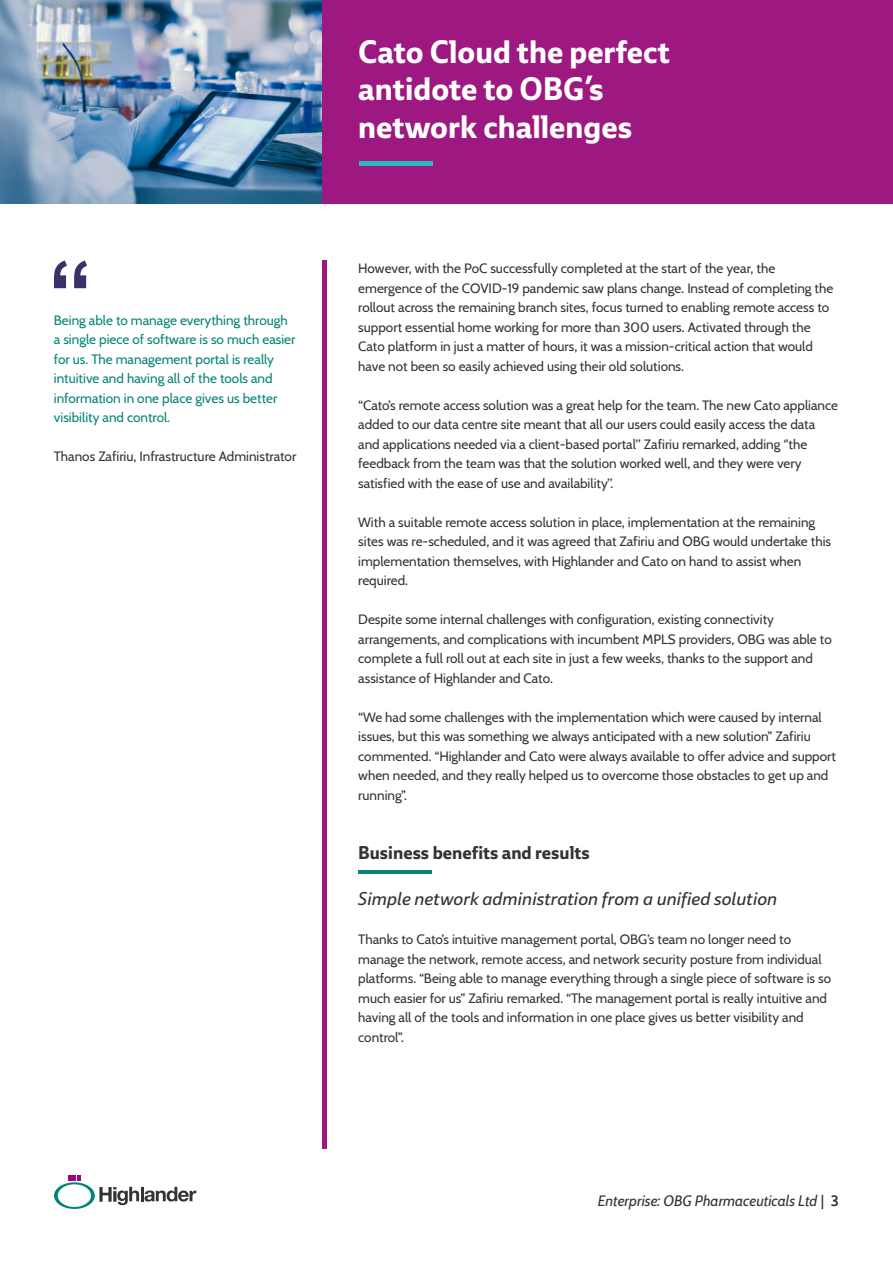
<style>
.page{position:relative;width:893px;height:1263px;background:#fff}
.page>*{position:absolute;margin:0;border:0;box-sizing:border-box;transform-origin:0 0}
.t1{font:700 31.5px/37.8px "Ebony";color:#fff}
.t2{font:italic 18px "Ebony";color:#333}
.t3{font:700 18px "Ebony";color:#333}
.t4{font:italic 15px "Cabin";color:#333}
.t5{font:13.5px/19.5px "Cabin";color:#333}
.t6{font:13.5px/19.5px "Cabin";color:#048474}
.s1{font-style:normal}
.s2{font-weight:700;font-style:normal}
</style>
<div class="page">
<div style="left:322px;top:260px;width:5px;height:889px;background:#9d1981"></div>
<hr style="left:358px;top:871px;width:74px;height:3px;background:#048474">
<div style="left:322px;top:0;width:571px;height:203px;background:#9d1981"></div>
<svg style="left:54px;top:1175px;width:142px;height:34px"></svg>
<svg style="left:54px;top:260px;width:33px;height:28px"></svg>
<div style="left:359px;top:161px;width:74px;height:5px;background:#2eb7bb"></div>
<img style="left:0;top:0;width:322px;height:203px">
<p class="t6" style="left:54px;top:309px;width:243px">Being able to manage everything through a single piece of software is so much easier for us. The management portal is really intuitive and having all of the tools and information in one place gives us better visibility and control.</p>
<p class="t5" style="left:54px;top:446px;width:244px">Thanos Zafiriu, Infrastructure Administrator</p>
<h1 class="t1" style="left:358px;top:32px;width:313px">Cato Cloud the perfect antidote to OBG’s network challenges</h1>
<p class="t5" style="left:358px;top:258px;width:477px">However, with the PoC successfully completed at the start of the year, the emergence of the COVID-19 pandemic saw plans change. Instead of completing the rollout across the remaining branch sites, focus turned to enabling remote access to support essential home working for more than 300 users. Activated through the Cato platform in just a matter of hours, it was a mission-critical action that would have not been so easily achieved using their old solutions.</p>
<p class="t5" style="left:358px;top:395px;width:481px">“Cato’s remote access solution was a great help for the team. The new Cato appliance added to our data centre site meant that all our users could easily access the data and applications needed via a client-based portal’’ Zafiriu remarked, adding ‘’the feedback from the team was that the solution worked well, and they were very satisfied with the ease of use and availability’’.</p>
<p class="t5" style="left:358px;top:512px;width:474px">With a suitable remote access solution in place, implementation at the remaining sites was re-scheduled, and it was agreed that Zafiriu and OBG would undertake this implementation themselves, with Highlander and Cato on hand to assist when required.</p>
<p class="t5" style="left:358px;top:609px;width:475px">Despite some internal challenges with configuration, existing connectivity arrangements, and complications with incumbent MPLS providers, OBG was able to complete a full roll out at each site in just a few weeks, thanks to the support and assistance of Highlander and Cato.</p>
<p class="t5" style="left:358px;top:706px;width:479px">“We had some challenges with the implementation which were caused by internal issues, but this was something we always anticipated with a new solution” Zafiriu commented. “Highlander and Cato were always available to offer advice and support when needed, and they really helped us to overcome those obstacles to get up and running”.</p>
<h2 class="t3" style="left:358px;top:840px;width:233px">Business benefits and results</h2>
<h2 class="t2" style="left:358px;top:886px;width:421px">Simple network administration from a unified solution</h2>
<p class="t5" style="left:358px;top:929px;width:474px">Thanks to Cato’s intuitive management portal, OBG’s team no longer need to manage the network, remote access, and network security posture from individual platforms. “Being able to manage everything through a single piece of software is so much easier for us” Zafiriu remarked. “The management portal is really intuitive and having all of the tools and information in one place gives us better visibility and control”.</p>
<p class="t4" style="left:598px;top:1189px;width:243px">Enterprise: OBG Pharmaceuticals Ltd <span class="s1">|</span> <span class="s2">3</span></p>
</div>
